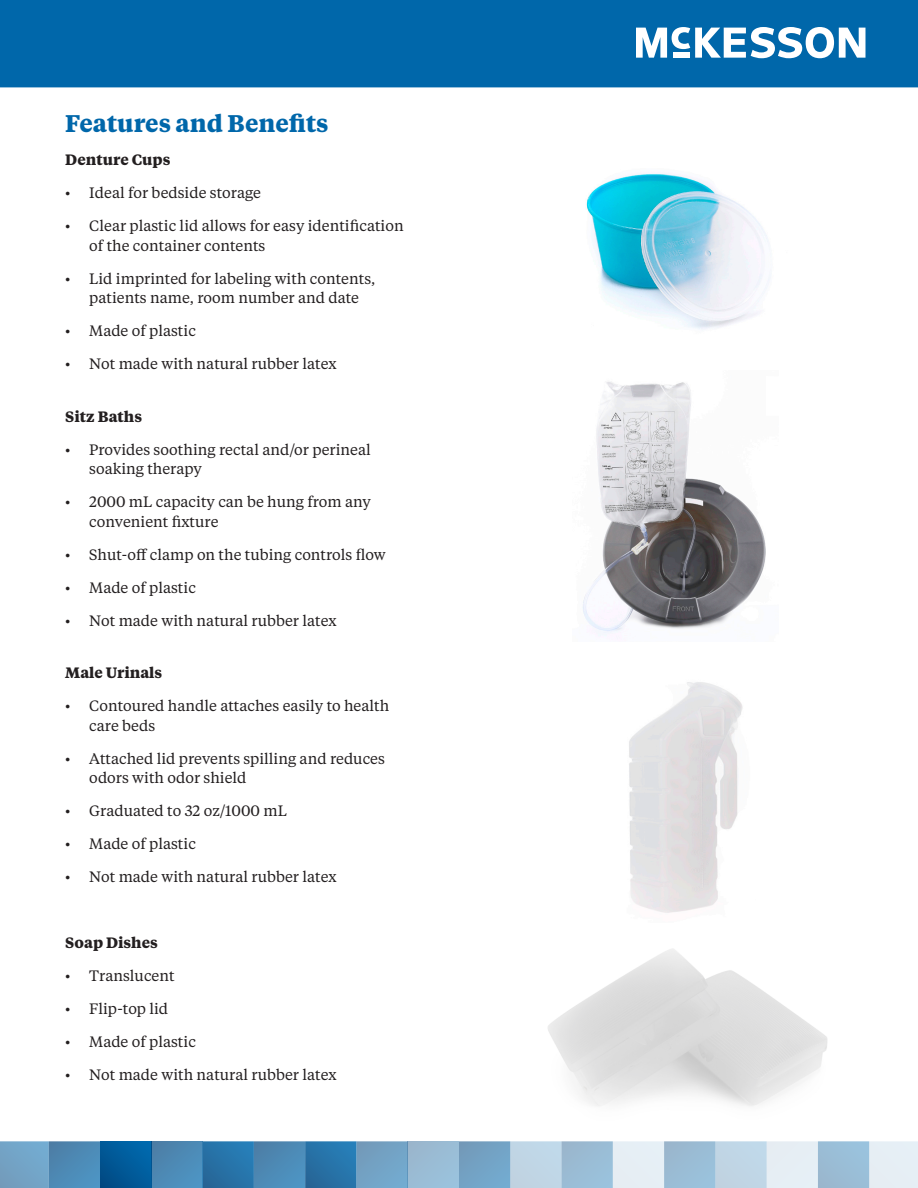
<style>
.page{position:relative;width:918px;height:1188px;background:#fff}
.page>*{position:absolute;margin:0;border:0;box-sizing:border-box;transform-origin:0 0}
.t1{font:700 24px "Tiempos Text";color:#0067aa}
.t2{font:15px/19.5px "Tiempos Text";color:#231f20}
.t3{font:700 15px "Tiempos Text";color:#231f20}
</style>
<div class="page">
<svg style="left:0;top:1141px;width:100px;height:47px;background:#6097be"></svg>
<div style="left:100px;top:1141px;width:51px;height:47px;background:linear-gradient(to right,#01508c,#0065a7)"></div>
<div style="left:151px;top:1141px;width:52px;height:47px;background:linear-gradient(to right,#4d83ac,#4d91bf)"></div>
<svg style="left:203px;top:1141px;width:205px;height:47px;background:#4585b3"></svg>
<div style="left:408px;top:1141px;width:51px;height:47px;background:#9abdd5"></div>
<svg style="left:459px;top:1141px;width:459px;height:47px;background:#b7d0e1"></svg>
<div style="left:0;top:0;width:918px;height:87px;background:#0067aa"></div>
<svg style="left:636px;top:27px;width:229px;height:31px"></svg>
<img style="left:629px;top:682px;width:114px;height:231px">
<img style="left:586px;top:173px;width:185px;height:156px">
<img style="left:582px;top:382px;width:184px;height:254px">
<p class="t1" style="left:65px;top:107px;width:265px">Features and Benefits</p>
<p class="t3" style="left:65px;top:149px;width:107px">Denture Cups</p>
<p class="t2" style="left:65px;top:183px;width:197px">• Ideal for bedside storage</p>
<p class="t2" style="left:89px;top:216px;width:316px;text-indent:-24px">• Clear plastic lid allows for easy identification of the container contents</p>
<p class="t2" style="left:65px;top:268px;width:312px;text-align:center">• Lid imprinted for labeling with contents, patients name, room number and date</p>
<p class="t2" style="left:65px;top:321px;width:132px">• Made of plastic</p>
<p class="t2" style="left:65px;top:354px;width:273px">• Not made with natural rubber latex</p>
<p class="t3" style="left:65px;top:406px;width:78px">Sitz Baths</p>
<p class="t2" style="left:89px;top:439px;width:283px;text-indent:-24px">• Provides soothing rectal and/or perineal soaking therapy</p>
<p class="t2" style="left:89px;top:492px;width:283px;text-indent:-24px">• 2000 mL capacity can be hung from any convenient fixture</p>
<p class="t2" style="left:65px;top:544px;width:322px">• Shut-off clamp on the tubing controls flow</p>
<p class="t2" style="left:65px;top:577px;width:132px">• Made of plastic</p>
<p class="t2" style="left:65px;top:610px;width:273px">• Not made with natural rubber latex</p>
<p class="t3" style="left:65px;top:662px;width:99px">Male Urinals</p>
<p class="t2" style="left:89px;top:696px;width:302px;text-indent:-24px">• Contoured handle attaches easily to health care beds</p>
<p class="t2" style="left:89px;top:748px;width:297px;text-indent:-24px">• Attached lid prevents spilling and reduces odors with odor shield</p>
<p class="t2" style="left:65px;top:801px;width:223px">• Graduated to 32 oz/1000 mL</p>
<p class="t2" style="left:65px;top:834px;width:132px">• Made of plastic</p>
<p class="t2" style="left:65px;top:867px;width:273px">• Not made with natural rubber latex</p>
<p class="t3" style="left:65px;top:932px;width:94px">Soap Dishes</p>
<p class="t2" style="left:65px;top:966px;width:111px">• Translucent</p>
<p class="t2" style="left:65px;top:999px;width:104px">• Flip-top lid</p>
<p class="t2" style="left:65px;top:1032px;width:132px">• Made of plastic</p>
<p class="t2" style="left:65px;top:1065px;width:273px">• Not made with natural rubber latex</p>
</div>
